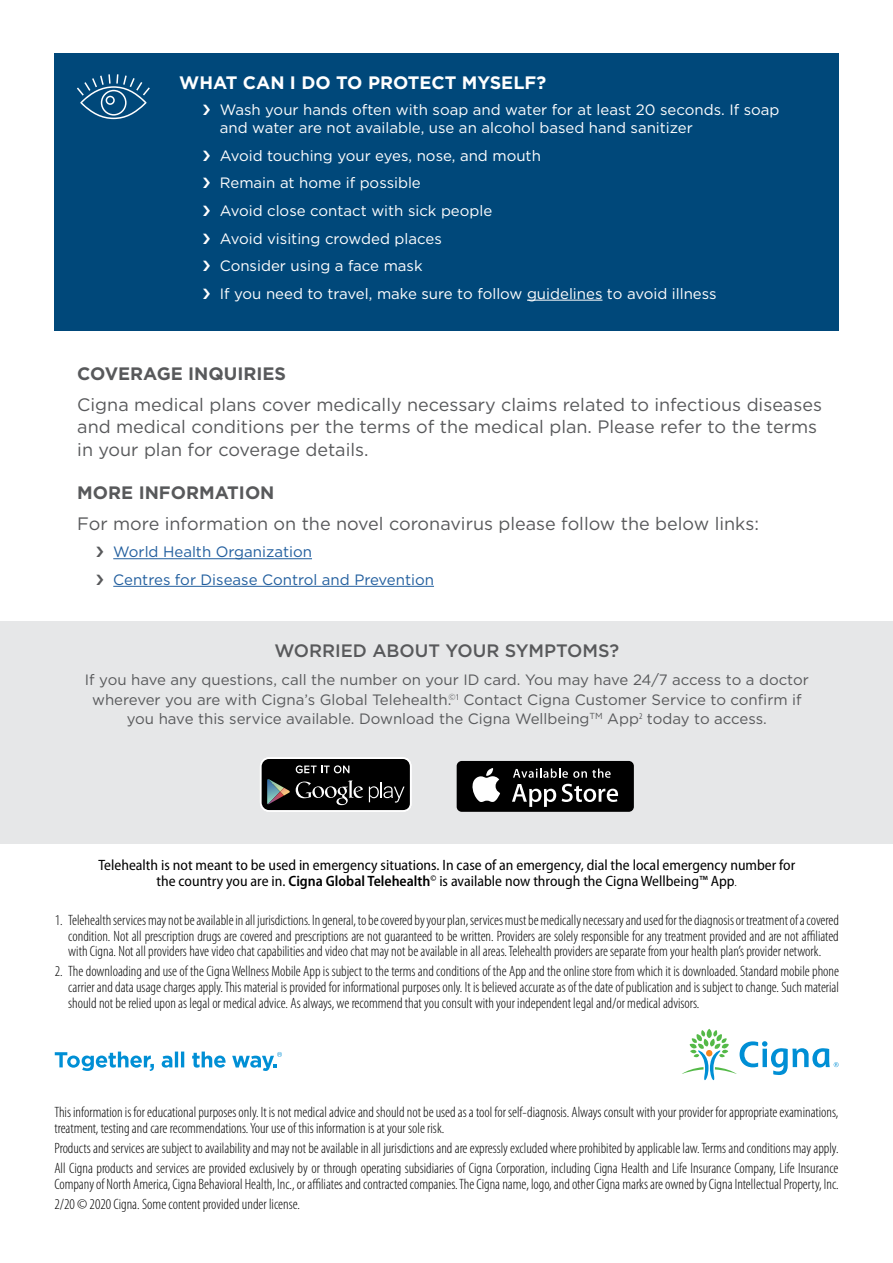
<style>
.page{position:relative;width:893px;height:1263px;background:#fff}
.page>*{position:absolute;margin:0;border:0;box-sizing:border-box;transform-origin:0 0}
.BodyTXT_onWHT{font:18px/22.5px "Gotham";color:#58595b}
.ParaHDR_onWHT{font:700 18px "Gotham";color:#58595b}
.ParaHDR{font:700 18px "Gotham";color:#fff}
.t1{font:500 18px "Gotham";color:#58595b}
.footnote{font:300 condensed 15px/15.8px "Myriad Pro";color:#000;text-align:justify}
.t2{font:15px/18px "Gotham";color:#fff}
.Disclaimer{font:300 condensed 15px/15.8px "Myriad Pro";color:#000}
.t3{font:15px/19.5px "Gotham";color:#58595b;text-align:center}
.Disclaimer-2{font:semi-condensed 15px/15.8px "Myriad Pro";color:#000;text-align:center}
.t4{font:15px "Gotham";color:#215e9e}
.s1{font-weight:600}
.s2{font-weight:300;font-stretch:condensed}
</style>
<div class="page">
<svg style="left:55px;top:1051px;width:99px;height:20px"></svg>
<svg style="left:162px;top:1051px;width:22px;height:16px"></svg>
<svg style="left:192px;top:1051px;width:34px;height:17px"></svg>
<svg style="left:232px;top:1052px;width:50px;height:19px"></svg>
<svg style="left:682px;top:1029px;width:157px;height:51px"></svg>
<div style="left:55px;top:53px;width:784px;height:277px;background:#00487a"></div>
<hr style="left:527px;top:300px;width:75px;height:1px;background:#fff">
<hr style="left:113px;top:558px;width:199px;height:1px;background:#215e9e">
<hr style="left:113px;top:586px;width:321px;height:1px;background:#215e9e">
<div style="left:0;top:622px;width:893px;height:222px;background:#e6e7e8"></div>
<div style="left:261px;top:758px;width:150px;height:53px;background:#000;border-radius:8px"></div>
<div style="left:260px;top:757px;width:152px;height:55px;border:2px solid #fff;border-radius:8px"></div>
<svg style="left:296px;top:780px;width:67px;height:25px"></svg>
<svg style="left:369px;top:782px;width:36px;height:20px"></svg>
<svg style="left:296px;top:765px;width:53px;height:8px"></svg>
<svg style="left:267px;top:779px;width:23px;height:25px"></svg>
<div style="left:457px;top:761px;width:177px;height:51px;background:#000;border-radius:5px"></div>
<svg style="left:472px;top:768px;width:28px;height:34px"></svg>
<svg style="left:512px;top:784px;width:44px;height:23px"></svg>
<svg style="left:562px;top:784px;width:56px;height:18px"></svg>
<svg style="left:513px;top:768px;width:98px;height:10px"></svg>
<svg style="left:77px;top:74px;width:73px;height:45px"></svg>
<p class="ParaHDR" style="left:179px;top:70px;width:368px">WHAT CAN I DO TO PROTECT MYSELF?</p>
<p class="t2" style="left:220px;top:101px;width:561px">Wash your hands often with soap and water for at least 20 seconds. If soap and water are not available, use an alcohol based hand sanitizer</p>
<p class="t2" style="left:220px;top:146px;width:323px">Avoid touching your eyes, nose, and mouth</p>
<p class="t2" style="left:220px;top:174px;width:203px">Remain at home if possible</p>
<p class="t2" style="left:220px;top:201px;width:274px">Avoid close contact with sick people</p>
<p class="t2" style="left:220px;top:229px;width:224px">Avoid visiting crowded places</p>
<p class="t2" style="left:220px;top:256px;width:204px">Consider using a face mask</p>
<p class="t2" style="left:220px;top:284px;width:498px">If you need to travel, make sure to follow guidelines to avoid illness</p>
<p class="ParaHDR_onWHT" style="left:77px;top:361px;width:210px">COVERAGE INQUIRIES</p>
<p class="BodyTXT_onWHT" style="left:77px;top:393px;width:746px">Cigna medical plans cover medically necessary claims related to infectious diseases and medical conditions per the terms of the medical plan. Please refer to the terms in your plan for coverage details.</p>
<p class="ParaHDR_onWHT" style="left:77px;top:480px;width:199px">MORE INFORMATION</p>
<p class="BodyTXT_onWHT" style="left:77px;top:512px;width:683px">For more information on the novel coronavirus please follow the below links:</p>
<p class="t4" style="left:113px;top:542px;width:200px">World Health Organization</p>
<p class="t4" style="left:113px;top:570px;width:322px">Centres for Disease Control and Prevention</p>
<p class="t1" style="left:274px;top:639px;width:346px">WORRIED ABOUT YOUR SYMPTOMS?</p>
<p class="t3" style="left:85px;top:670px;width:725px">If you have any questions, call the number on your ID card. You may have 24/7 access to a doctor wherever you are with Cigna’s Global Telehealth.<sup>©</sup><sup>1</sup> Contact Cigna Customer Service to confirm if you have this service available. Download the Cigna Wellbeing<sup>TM</sup> App<sup>2</sup> today to access.</p>
<p class="Disclaimer-2" style="left:98px;top:857px;width:698px">Telehealth is not meant to be used in emergency situations. In case of an emergency, dial the local emergency number for the country you are in. <span class="s1">Cigna Global Telehealth</span><sup>©</sup> is available now through the Cigna Wellbeing™ App<span class="s2">.</span></p>
<p class="footnote" style="left:68px;top:912px;width:772px;text-indent:-14px">1. Telehealth services may not be available in all jurisdictions. In general, to be covered by your plan, services must be medically necessary and used for the diagnosis or treatment of a covered condition. Not all prescription drugs are covered and prescriptions are not guaranteed to be written. Providers are solely responsible for any treatment provided and are not affiliated with Cigna. Not all providers have video chat capabilities and video chat may not be available in all areas. Telehealth providers are separate from your health plan’s provider network.</p>
<p class="footnote" style="left:68px;top:964px;width:772px;text-indent:-14px">2. The downloading and use of the Cigna Wellness Mobile App is subject to the terms and conditions of the App and the online store from which it is downloaded. Standard mobile phone carrier and data usage charges apply. This material is provided for informational purposes only. It is believed accurate as of the date of publication and is subject to change. Such material should not be relied upon as legal or medical advice. As always, we recommend that you consult with your independent legal and/or medical advisors.</p>
<p class="Disclaimer" style="left:54px;top:1105px;width:786px">This information is for educational purposes only. It is not medical advice and should not be used as a tool for self-diagnosis. Always consult with your provider for appropriate examinations, treatment, testing and care recommendations. Your use of this information is at your sole risk.</p>
<p class="footnote" style="left:54px;top:1141px;width:786px">Products and services are subject to availability and may not be available in all jurisdictions and are expressly excluded where prohibited by applicable law. Terms and conditions may apply.</p>
<p class="footnote" style="left:54px;top:1161px;width:786px">All Cigna products and services are provided exclusively by or through operating subsidiaries of Cigna Corporation, including Cigna Health and Life Insurance Company, Life Insurance<br>Company of North America, Cigna Behavioral Health, Inc., or affiliates and contracted companies. The Cigna name, logo, and other Cigna marks are owned by Cigna Intellectual Property, Inc.</p>
<p class="footnote" style="left:54px;top:1196px;width:247px">2/20 © 2020 Cigna. Some content provided under license.</p>
</div>
